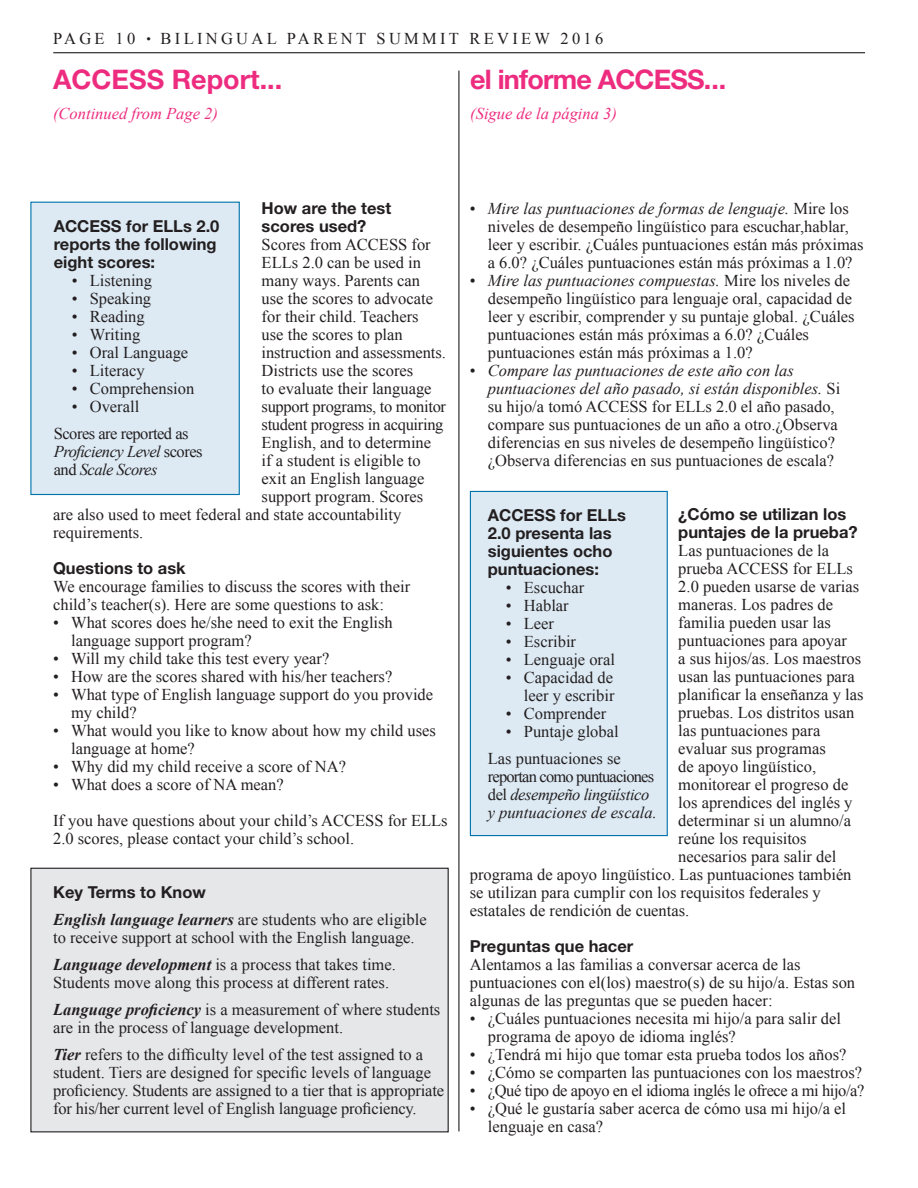
<style>
.page{position:relative;width:918px;height:1188px;background:#fff}
.page>*{position:absolute;margin:0;border:0;box-sizing:border-box;transform-origin:0 0}
.t1{font:700 27px "Helvetica Neue LT Std";letter-spacing:-.03em;color:#ee2c7f}
.t2{font:700 27px "Helvetica Neue LT Std";color:#ee2c7f}
.t3{font:16.5px/18px "Times New Roman";color:#231f20}
.t4{font:700 16.5px/18px "Helvetica Neue LT Std";color:#231f20}
.t5{font:italic 16.5px/18px "Times New Roman";letter-spacing:-.025em;color:#231f20}
.t6{font:16.5px "Times New Roman";letter-spacing:-.02em;color:#231f20}
.t7{font:16.5px "Times New Roman";letter-spacing:-.025em;color:#231f20}
.t8{font:italic 16.5px "Times New Roman";color:#ee2c7f}
.t9{font:16.5px "Times New Roman";letter-spacing:.2em;color:#231f20}
.t10{font:16.5px/27px "Times New Roman";letter-spacing:-.03em;color:#231f20}
.s1{font-family:"Helvetica Neue LT Std";font-size:9px}
.s2{font-weight:700;font-style:italic}
.s3{font-style:normal}
.s4{font-style:italic}
</style>
<div class="page">
<div style="left:470px;top:491px;width:198px;height:345px;background:#ddeaf4;border:1px solid #0073ab"></div>
<div style="left:31px;top:868px;width:417px;height:264px;background:#e6e7e9"></div>
<div style="left:30px;top:868px;width:419px;height:264px;border:1px solid #231f20"></div>
<div style="left:30px;top:202px;width:210px;height:293px;background:#ddeaf4;border:1px solid #0073ab"></div>
<hr style="left:458px;top:71px;width:1px;height:1060px;background:#231f20">
<hr style="left:53px;top:52px;width:812px;height:1px;background:#231f20">
<p class="t9" style="left:53px;top:27px;width:552px">PAGE 10 <span class="s1">•</span> BILINGUAL PARENT SUMMIT REVIEW 2016</p>
<h1 class="t2" style="left:53px;top:63px;width:231px">ACCESS Report...</h1>
<p class="t8" style="left:53px;top:102px;width:166px">(Continued from Page 2)</p>
<h1 class="t1" style="left:470px;top:63px;width:258px">el informe ACCESS...</h1>
<p class="t8" style="left:470px;top:102px;width:148px">(Sigue de la página 3)</p>
<p class="t4" style="left:262px;top:199px;width:131px">How are the test scores used?</p>
<p class="t3" style="left:262px;top:235px;width:171px">Scores from ACCESS for</p>
<p class="t3" style="left:262px;top:253px;width:161px">ELLs 2.0 can be used in</p>
<p class="t3" style="left:262px;top:271px;width:160px">many ways. Parents can</p>
<p class="t3" style="left:262px;top:289px;width:173px">use the scores to advocate</p>
<p class="t3" style="left:262px;top:307px;width:159px">for their child. Teachers</p>
<p class="t3" style="left:262px;top:325px;width:143px">use the scores to plan</p>
<p class="t3" style="left:262px;top:343px;width:186px">instruction and assessments.</p>
<p class="t3" style="left:262px;top:361px;width:153px">Districts use the scores</p>
<p class="t3" style="left:262px;top:379px;width:171px">to evaluate their language</p>
<p class="t6" style="left:262px;top:396px;width:186px">support programs, to monitor</p>
<p class="t6" style="left:262px;top:414px;width:183px">student progress in acquiring</p>
<p class="t3" style="left:262px;top:433px;width:171px">English, and to determine</p>
<p class="t3" style="left:262px;top:451px;width:161px">if a student is eligible to</p>
<p class="t3" style="left:262px;top:469px;width:164px">exit an English language</p>
<p class="t3" style="left:262px;top:487px;width:163px">support program. Scores</p>
<p class="t3" style="left:53px;top:505px;width:350px">are also used to meet federal and state accountability</p>
<p class="t3" style="left:53px;top:523px;width:92px">requirements.</p>
<p class="t4" style="left:53px;top:559px;width:134px">Questions to ask</p>
<p class="t3" style="left:53px;top:577px;width:359px">We encourage families to discuss the scores with their child’s teacher(s). Here are some questions to ask:</p>
<p class="t3" style="left:71px;top:613px;width:323px;text-indent:-18px">• What scores does he/she need to exit the English language support program?</p>
<p class="t3" style="left:53px;top:649px;width:278px">• Will my child take this test every year?</p>
<p class="t3" style="left:53px;top:667px;width:341px">• How are the scores shared with his/her teachers?</p>
<p class="t3" style="left:71px;top:685px;width:364px;text-indent:-18px">• What type of English language support do you provide my child?</p>
<p class="t3" style="left:71px;top:721px;width:366px;text-indent:-18px">• What would you like to know about how my child uses language at home?</p>
<p class="t3" style="left:53px;top:757px;width:294px">• Why did my child receive a score of NA?</p>
<p class="t3" style="left:53px;top:766px;width:396px;line-height:36px">• What does a score of NA mean?<br>If you have questions about your child’s ACCESS for ELLs</p>
<p class="t3" style="left:53px;top:829px;width:303px">2.0 scores, please contact your child’s school.</p>
<p class="t4" style="left:53px;top:883px;width:154px">Key Terms to Know</p>
<p class="t3" style="left:53px;top:910px;width:375px"><span class="s2">English language learners</span> are students who are eligible to receive support at school with the English language.</p>
<p class="t3" style="left:53px;top:955px;width:344px"><span class="s2">Language development</span> is a process that takes time.<br>Students move along this process at different rates.</p>
<p class="t3" style="left:53px;top:1000px;width:389px"><span class="s2">Language proficiency</span> is a measurement of where students are in the process of language development.</p>
<p class="t3" style="left:53px;top:1045px;width:393px"><span class="s2">Tier</span> refers to the difficulty level of the test assigned to a student. Tiers are designed for specific levels of language proficiency. Students are assigned to a tier that is appropriate for his/her current level of English language proficiency.</p>
<p class="t4" style="left:54px;top:217px;width:167px">ACCESS for ELLs 2.0 reports the following eight scores:</p>
<p class="t3" style="left:72px;top:271px;width:82px">• Listening</p>
<p class="t3" style="left:72px;top:289px;width:81px">• Speaking</p>
<p class="t3" style="left:72px;top:307px;width:74px">• Reading</p>
<p class="t3" style="left:72px;top:325px;width:70px">• Writing</p>
<p class="t3" style="left:72px;top:343px;width:118px">• Oral Language</p>
<p class="t3" style="left:72px;top:361px;width:74px">• Literacy</p>
<p class="t3" style="left:72px;top:379px;width:124px">• Comprehension</p>
<p class="t10" style="left:54px;top:393px;width:136px;text-indent:18px">• Overall<br>Scores are reported as</p>
<p class="t5" style="left:54px;top:442px;width:150px">Proficiency Level <span class="s3">scores and</span> Scale Scores</p>
<p class="t3" style="left:488px;top:199px;width:377px;text-indent:-18px">• <span class="s4">Mire las puntuaciones de formas de lenguaje.</span> Mire los niveles de desempeño lingüístico para escuchar,hablar, leer y escribir. ¿Cuáles puntuaciones están más próximas a 6.0? ¿Cuáles puntuaciones están más próximas a 1.0?</p>
<p class="t3" style="left:488px;top:271px;width:368px;text-indent:-18px">• <span class="s4">Mire las puntuaciones compuestas.</span> Mire los niveles de desempeño lingüístico para lenguaje oral, capacidad de leer y escribir, comprender y su puntaje global. ¿Cuáles puntuaciones están más próximas a 6.0? ¿Cuáles puntuaciones están más próximas a 1.0?</p>
<p class="t3" style="left:488px;top:361px;width:354px;text-indent:-18px">• <span class="s4">Compare las puntuaciones de este año con las puntuaciones del año pasado, si están disponibles.</span> Si su hijo/a tomó ACCESS for ELLs 2.0 el año pasado, compare sus puntuaciones de un año a otro.¿Observa diferencias en sus niveles de desempeño lingüístico? ¿Observa diferencias en sus puntuaciones de escala?</p>
<p class="t4" style="left:678px;top:505px;width:181px">¿Cómo se utilizan los puntajes de la prueba?</p>
<p class="t3" style="left:678px;top:541px;width:152px">Las puntuaciones de la</p>
<p class="t3" style="left:678px;top:559px;width:176px">prueba ACCESS for ELLs</p>
<p class="t3" style="left:678px;top:577px;width:182px">2.0 pueden usarse de varias</p>
<p class="t3" style="left:678px;top:595px;width:156px">maneras. Los padres de</p>
<p class="t3" style="left:678px;top:613px;width:154px">familia pueden usar las</p>
<p class="t3" style="left:678px;top:631px;width:170px">puntuaciones para apoyar</p>
<p class="t3" style="left:678px;top:649px;width:184px">a sus hijos/as. Los maestros</p>
<p class="t3" style="left:678px;top:667px;width:178px">usan las puntuaciones para</p>
<p class="t3" style="left:678px;top:685px;width:187px">planificar la enseñanza y las</p>
<p class="t3" style="left:678px;top:703px;width:177px">pruebas. Los distritos usan</p>
<p class="t3" style="left:678px;top:721px;width:144px">las puntuaciones para</p>
<p class="t3" style="left:678px;top:739px;width:149px">evaluar sus programas</p>
<p class="t3" style="left:678px;top:757px;width:139px">de apoyo lingüístico,</p>
<p class="t3" style="left:678px;top:775px;width:171px">monitorear el progreso de</p>
<p class="t3" style="left:678px;top:793px;width:176px">los aprendices del inglés y</p>
<p class="t3" style="left:678px;top:811px;width:174px">determinar si un alumno/a</p>
<p class="t3" style="left:678px;top:829px;width:130px">reúne los requisitos</p>
<p class="t3" style="left:678px;top:847px;width:160px">necesarios para salir del</p>
<p class="t3" style="left:470px;top:865px;width:383px">programa de apoyo lingüístico. Las puntuaciones también</p>
<p class="t3" style="left:470px;top:883px;width:353px">se utilizan para cumplir con los requisitos federales y</p>
<p class="t3" style="left:470px;top:901px;width:221px">estatales de rendición de cuentas.</p>
<p class="t4" style="left:470px;top:937px;width:165px">Preguntas que hacer</p>
<p class="t3" style="left:470px;top:955px;width:387px">Alentamos a las familias a conversar acerca de las puntuaciones con el(los) maestro(s) de su hijo/a. Estas son algunas de las preguntas que se pueden hacer:</p>
<p class="t3" style="left:488px;top:1009px;width:355px;text-indent:-18px">• ¿Cuáles puntuaciones necesita mi hijo/a para salir del programa de apoyo de idioma inglés?</p>
<p class="t3" style="left:470px;top:1045px;width:378px">• ¿Tendrá mi hijo que tomar esta prueba todos los años?</p>
<p class="t3" style="left:470px;top:1063px;width:394px">• ¿Cómo se comparten las puntuaciones con los maestros?</p>
<p class="t7" style="left:470px;top:1079px;width:396px">• ¿Qué tipo de apoyo en el idioma inglés le ofrece a mi hijo/a?</p>
<p class="t3" style="left:488px;top:1099px;width:360px;text-indent:-18px">• ¿Qué le gustaría saber acerca de cómo usa mi hijo/a el lenguaje en casa?</p>
<p class="t4" style="left:488px;top:505px;width:140px">ACCESS for ELLs<br>2.0 presenta las siguientes ocho puntuaciones:</p>
<p class="t3" style="left:506px;top:578px;width:80px">• Escuchar</p>
<p class="t3" style="left:506px;top:596px;width:64px">• Hablar</p>
<p class="t3" style="left:506px;top:614px;width:50px">• Leer</p>
<p class="t3" style="left:506px;top:632px;width:72px">• Escribir</p>
<p class="t3" style="left:506px;top:650px;width:111px">• Lenguaje oral</p>
<p class="t3" style="left:506px;top:668px;width:110px;text-align:right">• Capacidad de leer y escribir</p>
<p class="t3" style="left:506px;top:704px;width:102px">• Comprender</p>
<p class="t3" style="left:488px;top:717px;width:134px;line-height:27px;text-align:right">• Puntaje global<br>Las puntuaciones se</p>
<p class="t5" style="left:488px;top:767px;width:171px"><span class="s3">reportan como puntuaciones del</span> desempeño lingüístico y puntuaciones de escala.</p>
</div>
